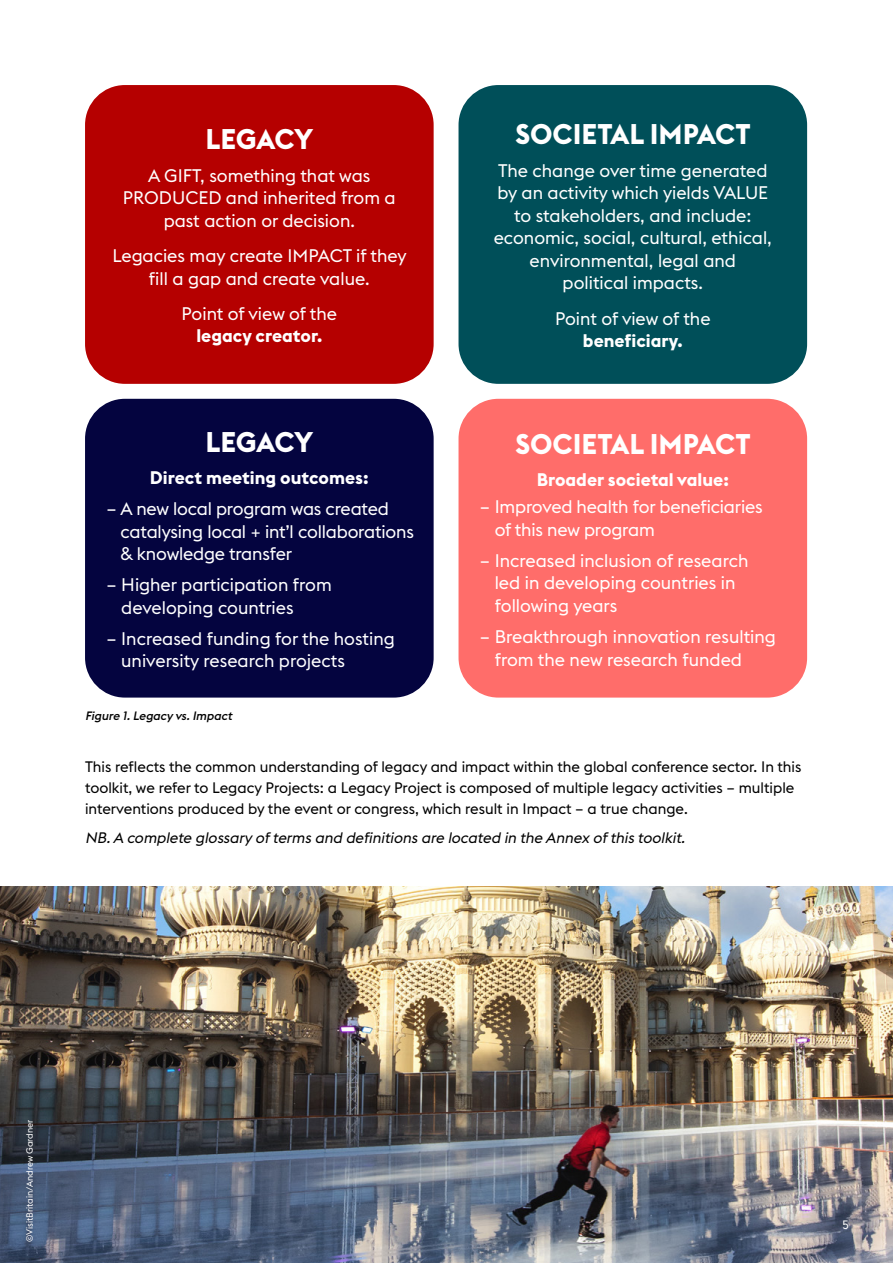
<style>
.page{position:relative;width:893px;height:1263px;background:#fff}
.page>*{position:absolute;margin:0;border:0;box-sizing:border-box;transform-origin:0 0}
.t1{font:700 28.05px "Euclid Flex B";color:#fff}
.t2{font:18px/22.5px "Euclid Flex B";color:#fff}
.t3{font:700 18px "Euclid Flex B";color:#fff}
.t4{font:15px/21px "Euclid Flex B";color:#000}
.t5{font:italic 15px "Euclid Flex B";color:#000}
.t6{font:italic 500 12px "Euclid Flex B";color:#000}
.t7{font:12px "Euclid Flex B";color:#fff}
.t8{font:9px "Euclid Flex B";color:#fff}
.s1{font-weight:700}
</style>
<div class="page">
<img style="left:0;top:886px;width:893px;height:377px">
<div style="left:85px;top:85px;width:349px;height:299px;background:#b50000;border-radius:40px"></div>
<div style="left:85px;top:399px;width:349px;height:299px;background:#04043f;border-radius:40px"></div>
<div style="left:458px;top:85px;width:349px;height:299px;background:#004f59;border-radius:40px"></div>
<div style="left:458px;top:399px;width:349px;height:299px;background:#ff6d6a;border-radius:40px"></div>
<p class="t1" style="left:205px;top:123px;width:109px">LEGACY</p>
<p class="t2" style="left:123px;top:164px;width:274px;text-align:center">A GIFT, something that was<br>PRODUCED and inherited from a past action or decision.</p>
<p class="t2" style="left:112px;top:245px;width:296px;text-align:center">Legacies may create IMPACT if they fill a gap and create value.</p>
<p class="t2" style="left:182px;top:302px;width:157px;text-align:center">Point of view of the <span class="s1">legacy creator.</span></p>
<p class="t1" style="left:205px;top:426px;width:109px">LEGACY</p>
<p class="t3" style="left:150px;top:467px;width:220px">Direct meeting outcomes:</p>
<p class="t2" style="left:121px;top:498px;width:295px;text-indent:-14px">– A new local program was created catalysing local + int’l collaborations &amp; knowledge transfer</p>
<p class="t2" style="left:121px;top:574px;width:212px;text-indent:-15px">– Higher participation from developing countries</p>
<p class="t2" style="left:121px;top:627px;width:275px;text-indent:-15px">– Increased funding for the hosting university research projects</p>
<p class="t6" style="left:85px;top:709px;width:154px">Figure1.Legacyvs.Impact</p>
<p class="t1" style="left:515px;top:118px;width:237px">SOCIETAL IMPACT</p>
<p class="t2" style="left:494px;top:159px;width:280px;text-align:center">The change over time generated by an activity which yields VALUE to stakeholders, and include: economic, social, cultural, ethical, environmental, legal and<br>political impacts.</p>
<p class="t2" style="left:555px;top:307px;width:157px;text-align:center">Point of view of the <span class="s1">beneficiary.</span></p>
<p class="t1" style="left:515px;top:427px;width:237px">SOCIETAL IMPACT</p>
<p class="t3" style="left:537px;top:469px;width:194px">Broader societal value:</p>
<p class="t2" style="left:495px;top:496px;width:269px;text-indent:-15px">– Improved health for beneficiaries of this new program</p>
<p class="t2" style="left:495px;top:549px;width:255px;text-indent:-15px">– Increased inclusion of research led in developing countries in following years</p>
<p class="t2" style="left:495px;top:625px;width:283px;text-indent:-15px">– Breakthrough innovation resulting from the new research funded</p>
<p class="t4" style="left:85px;top:756px;width:718px">This reflects the common understanding of legacy and impact within the global conference sector. In this toolkit, we refer to Legacy Projects: a Legacy Project is composed of multiple legacy activities – multiple interventions produced by the event or congress, which result in Impact – a true change.</p>
<p class="t5" style="left:85px;top:829px;width:609px">NB.AcompleteglossaryoftermsanddefinitionsarelocatedintheAnnexofthistoolkit.</p>
<p class="t8" style="left:24px;top:1242px;width:124px;rotate:-90deg">©VisitBritain/Andrew Gardner</p>
<p class="t7" style="left:842px;top:1218px;width:8px">5</p>
</div>
